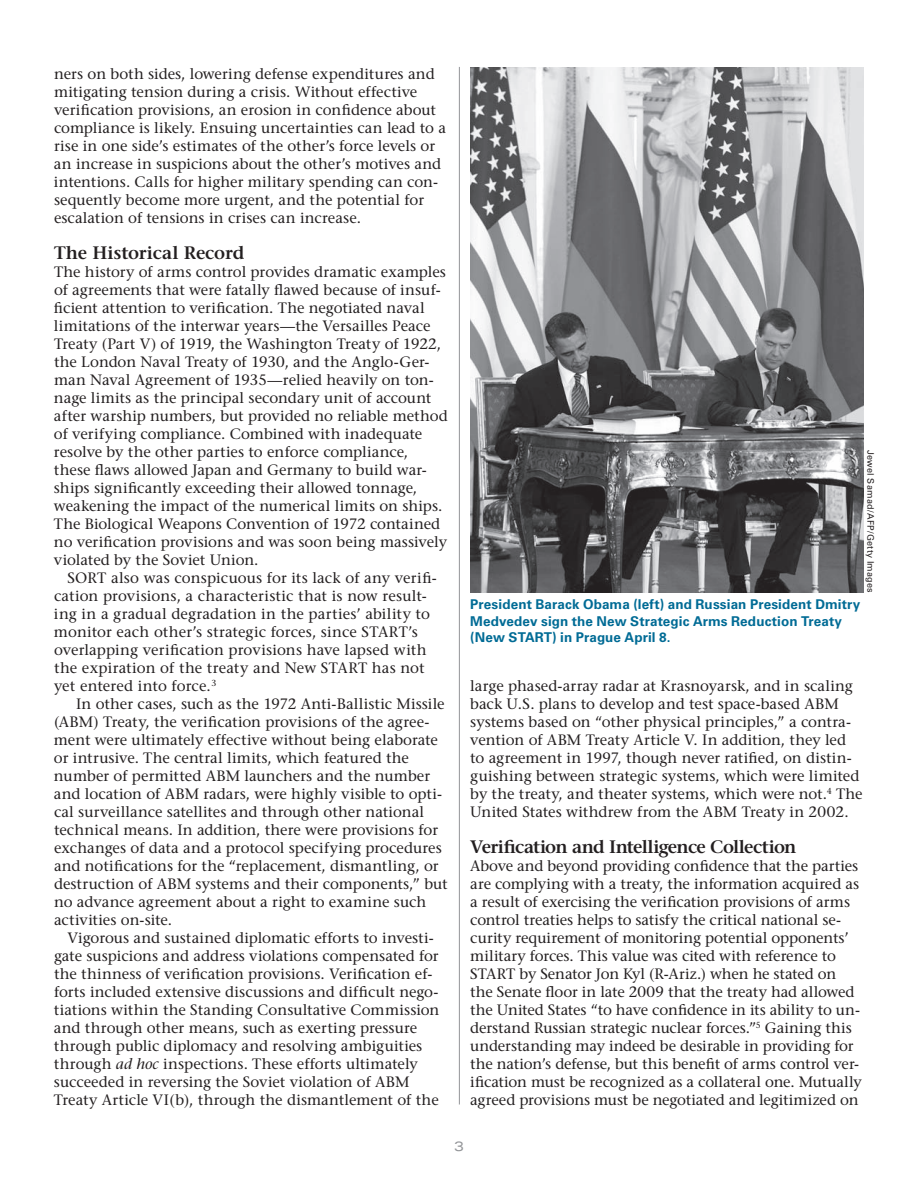
<style>
.page{position:relative;width:918px;height:1188px;background:#fff}
.page>*{position:absolute;margin:0;border:0;box-sizing:border-box;transform-origin:0 0}
.t1{font:600 18px "Stone Serif Std";letter-spacing:-.025em;color:#231f20}
.t2{font:600 18px "Stone Serif Std";letter-spacing:-.005em;color:#231f20}
.t3{font:500 15px/18px "Stone Serif Std";color:#231f20}
.t4{font:700 13.5px/16.5px "Univers LT Std";letter-spacing:.01em;color:#006b95}
.t5{font:expanded 13.5px "Univers LT Std";color:#939598}
.t6{font:9px "Univers LT Std";letter-spacing:.03em;color:#231f20}
.s1{font-style:italic}
</style>
<div class="page">
<img style="left:470px;top:68px;width:394px;height:524px">
<hr style="left:459px;top:67px;width:1px;height:1038px;background:#939598">
<p class="t3" style="left:54px;top:64px;width:394px">ners on both sides, lowering defense expenditures and mitigating tension during a crisis. Without effective verification provisions, an erosion in confidence about compliance is likely. Ensuing uncertainties can lead to a rise in one side’s estimates of the other’s force levels or an increase in suspicions about the other’s motives and intentions. Calls for higher military spending can con&shy;sequently become more urgent, and the potential for escalation of tensions in crises can increase.</p>
<p class="t2" style="left:54px;top:242px;width:192px">The Historical Record</p>
<p class="t3" style="left:54px;top:262px;width:395px">The history of arms control provides dramatic examples of agreements that were fatally flawed because of insuf&shy;ficient attention to verification. The negotiated naval limitations of the interwar years—the Versailles Peace Treaty (Part V) of 1919, the Washington Treaty of 1922, the London Naval Treaty of 1930, and the Anglo-Ger&shy;man Naval Agreement of 1935—relied heavily on ton&shy;nage limits as the principal secondary unit of account after warship numbers, but provided no reliable method of verifying compliance. Combined with inadequate resolve by the other parties to enforce compliance, these flaws allowed Japan and Germany to build war&shy;ships significantly exceeding their allowed tonnage, weakening the impact of the numerical limits on ships.<br>The Biological Weapons Convention of 1972 contained no verification provisions and was soon being massively violated by the Soviet Union.</p>
<p class="t3" style="left:54px;top:568px;width:384px;text-indent:14px">SORT also was conspicuous for its lack of any verifi&shy;cation provisions, a characteristic that is now result&shy;ing in a gradual degradation in the parties’ ability to monitor each other’s strategic forces, since START’s overlapping verification provisions have lapsed with the expiration of the treaty and New START has not yet entered into force.<sup>3</sup></p>
<p class="t3" style="left:54px;top:694px;width:395px;text-indent:22px">In other cases, such as the 1972 Anti-Ballistic Missile (ABM) Treaty, the verification provisions of the agree&shy;ment were ultimately effective without being elaborate or intrusive. The central limits, which featured the number of permitted ABM launchers and the number and location of ABM radars, were highly visible to opti&shy;cal surveillance satellites and through other national technical means. In addition, there were provisions for exchanges of data and a protocol specifying procedures and notifications for the “replacement, dismantling, or destruction of ABM systems and their components,” but no advance agreement about a right to examine such activities on-site.</p>
<p class="t3" style="left:54px;top:928px;width:387px;text-indent:14px">Vigorous and sustained diplomatic efforts to investi&shy;gate suspicions and address violations compensated for the thinness of verification provisions. Verification ef&shy;forts included extensive discussions and difficult nego&shy;tiations within the Standing Consultative Commission and through other means, such as exerting pressure through public diplomacy and resolving ambiguities through <span class="s1">ad hoc</span> inspections. These efforts ultimately succeeded in reversing the Soviet violation of ABM Treaty Article VI(b), through the dismantlement of the</p>
<p class="t6" style="left:876px;top:450px;width:144px;rotate:90deg">Jewel Samad/AFP/Getty Images</p>
<p class="t4" style="left:470px;top:596px;width:392px">President Barack Obama (left) and Russian President Dmitry<br>Medvedev sign the New Strategic Arms Reduction Treaty (New START) in Prague April 8.</p>
<p class="t3" style="left:470px;top:676px;width:394px">large phased-array radar at Krasnoyarsk, and in scaling back U.S. plans to develop and test space-based ABM systems based on “other physical principles,” a contra&shy;vention of ABM Treaty Article V. In addition, they led to agreement in 1997, though never ratified, on distin&shy;guishing between strategic systems, which were limited by the treaty, and theater systems, which were not.<sup>4</sup> The United States withdrew from the ABM Treaty in 2002.</p>
<p class="t1" style="left:470px;top:836px;width:328px">Verification and Intelligence Collection</p>
<p class="t3" style="left:470px;top:856px;width:393px">Above and beyond providing confidence that the parties are complying with a treaty, the information acquired as a result of exercising the verification provisions of arms control treaties helps to satisfy the critical national se&shy;curity requirement of monitoring potential opponents’ military forces. This value was cited with reference to START by Senator Jon Kyl (R-Ariz.) when he stated on the Senate floor in late 2009 that the treaty had allowed the United States “to have confidence in its ability to un&shy;derstand Russian strategic nuclear forces.”<sup>5</sup> Gaining this understanding may indeed be desirable in providing for the nation’s defense, but this benefit of arms control ver&shy;ification must be recognized as a collateral one. Mutually agreed provisions must be negotiated and legitimized on</p>
<p class="t5" style="left:454px;top:1138px;width:11px">3</p>
</div>
